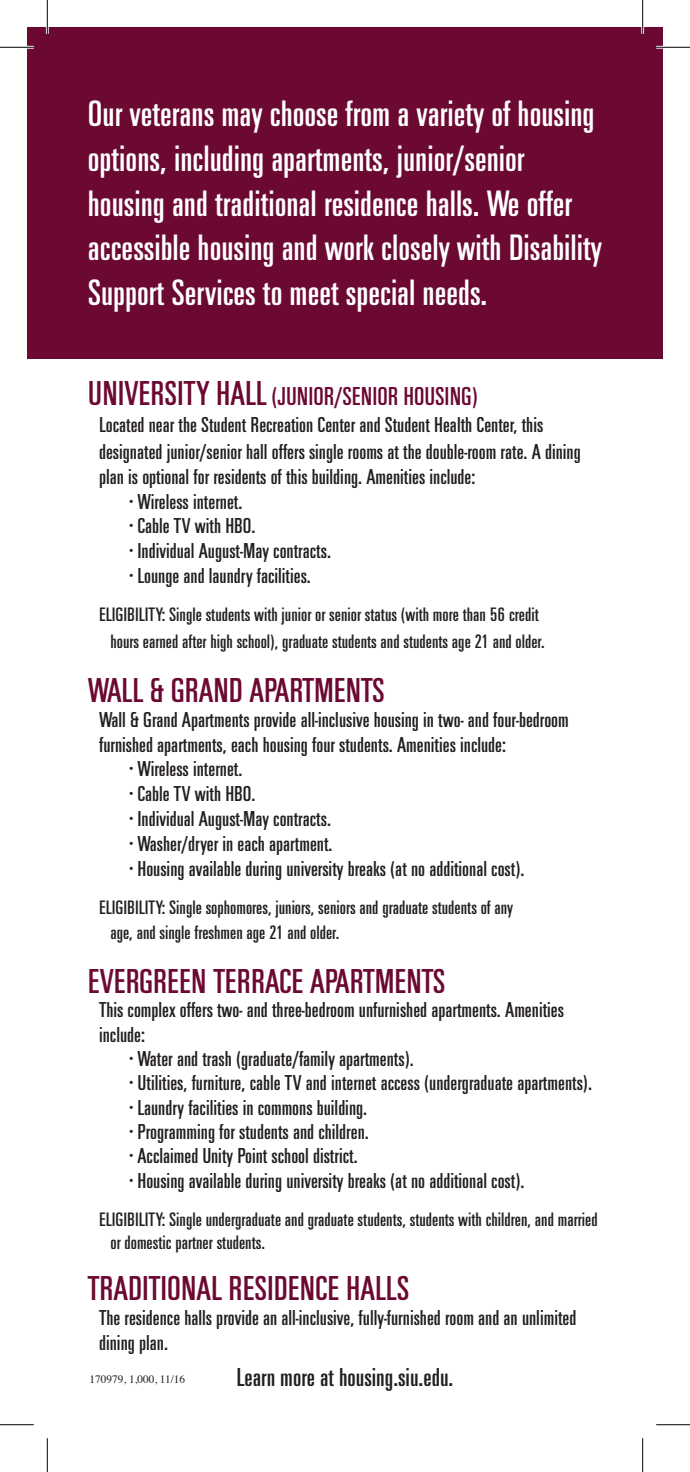
<style>
.page{position:relative;width:690px;height:1472px;background:#fff}
.page>*{position:absolute;margin:0;border:0;box-sizing:border-box;transform-origin:0 0}
.t1{font:38.25px/44.6px "Univers U59";color:#fff}
.t2{font:36px "Univers U59";color:#6c0932}
.t3{font:27px "Univers U59";color:#6c0932}
.t4{font:27px "Univers U59";color:#231f20}
.t5{font:22.5px/24.8px "Univers U59";color:#231f20}
.t6{font:20.25px/27px "Univers U59";color:#231f20}
.t7{font:11.25px "Times";color:#231f20}
.s1{font-size:36px}
</style>
<div class="page">
<div style="left:27px;top:27px;width:635px;height:331px;background:#6c0932"></div>
<hr style="left:0;top:46px;width:34px;height:3px;background:#fff">
<hr style="left:655px;top:46px;width:34px;height:3px;background:#fff">
<hr style="left:46px;top:0;width:3px;height:34px;background:#fff">
<hr style="left:640px;top:0;width:3px;height:34px;background:#fff">
<hr style="left:0;top:47px;width:34px;height:1px;background:#000">
<hr style="left:655px;top:47px;width:34px;height:1px;background:#000">
<hr style="left:0;top:1424px;width:34px;height:1px;background:#000">
<hr style="left:655px;top:1424px;width:34px;height:1px;background:#000">
<hr style="left:47px;top:0;width:1px;height:34px;background:#000">
<hr style="left:47px;top:1438px;width:1px;height:34px;background:#000">
<hr style="left:641px;top:0;width:1px;height:34px;background:#000">
<hr style="left:641px;top:1438px;width:1px;height:34px;background:#000">
<p class="t1" style="left:88px;top:94px;width:515px">Our veterans may choose from a variety of housing options, including apartments, junior/senior housing and traditional residence halls. We offer accessible housing and work closely with Disability Support Services to meet special needs.</p>
<p class="t3" style="left:88px;top:378px;width:391px"><span class="s1">UNIVERSITY HALL</span> (JUNIOR/SENIOR HOUSING)</p>
<p class="t5" style="left:99px;top:413px;width:483px;line-height:27px">Located near the Student Recreation Center and Student Health Center, this designated junior/senior hall offers single rooms at the double-room rate. A dining</p>
<p class="t5" style="left:99px;top:466px;width:377px">plan is optional for residents of this building. Amenities include:</p>
<p class="t5" style="left:128px;top:490px;width:115px">•Wireless internet.</p>
<p class="t5" style="left:128px;top:515px;width:128px">•Cable TV with HBO.</p>
<p class="t5" style="left:128px;top:540px;width:204px">• Individual August-May contracts.</p>
<p class="t5" style="left:128px;top:565px;width:184px">•Lounge and laundry facilities.</p>
<p class="t6" style="left:99px;top:602px;width:446px;text-align:center">ELIGIBILITY: Single students with junior or senior status (with more than 56 credit hours earned after high school), graduate students and students age 21 and older.</p>
<p class="t2" style="left:88px;top:666px;width:298px">WALL &amp; GRAND APARTMENTS</p>
<p class="t5" style="left:99px;top:709px;width:471px">Wall &amp; Grand Apartments provide all-inclusive housing in two- and four-bedroom furnished apartments, each housing four students. Amenities include:</p>
<p class="t5" style="left:128px;top:758px;width:115px">•Wireless internet.</p>
<p class="t5" style="left:128px;top:783px;width:128px">•Cable TV with HBO.</p>
<p class="t5" style="left:128px;top:808px;width:204px">• Individual August-May contracts.</p>
<p class="t5" style="left:128px;top:832px;width:205px">•Washer/dryer in each apartment.</p>
<p class="t5" style="left:128px;top:857px;width:397px">•Housing available during university breaks (at no additional cost).</p>
<p class="t6" style="left:110px;top:896px;width:404px;line-height:24.8px;text-indent:-11px">ELIGIBILITY: Single sophomores, juniors, seniors and graduate students of any age, and single freshmen age 21 and older.</p>
<p class="t2" style="left:88px;top:956px;width:358px">EVERGREEN TERRACE APARTMENTS</p>
<p class="t5" style="left:99px;top:999px;width:466px">This complex offers two- and three-bedroom unfurnished apartments. Amenities include:</p>
<p class="t5" style="left:128px;top:1048px;width:287px">•Water and trash (graduate/family apartments).</p>
<p class="t5" style="left:128px;top:1072px;width:465px">• Utilities, furniture, cable TV and internet access (undergraduate apartments).</p>
<p class="t5" style="left:128px;top:1096px;width:240px">•Laundry facilities in commons building.</p>
<p class="t5" style="left:128px;top:1120px;width:242px">•Programming for students and children.</p>
<p class="t5" style="left:128px;top:1145px;width:231px">• Acclaimed Unity Point school district.</p>
<p class="t5" style="left:128px;top:1169px;width:397px">•Housing available during university breaks (at no additional cost).</p>
<p class="t6" style="left:110px;top:1209px;width:488px;line-height:22.5px;text-indent:-11px">ELIGIBILITY: Single undergraduate and graduate students, students with children, and married or domestic partner students.</p>
<p class="t2" style="left:88px;top:1264px;width:322px">TRADITIONAL RESIDENCE HALLS</p>
<p class="t5" style="left:99px;top:1307px;width:478px">The residence halls provide an all-inclusive, fully-furnished room and an unlimited dining plan.</p>
<p class="t4" style="left:236px;top:1358px;width:218px">Learn more at housing.siu.edu.</p>
<p class="t7" style="left:89px;top:1369px;width:97px">170979, 1,000, 11/16</p>
</div>
